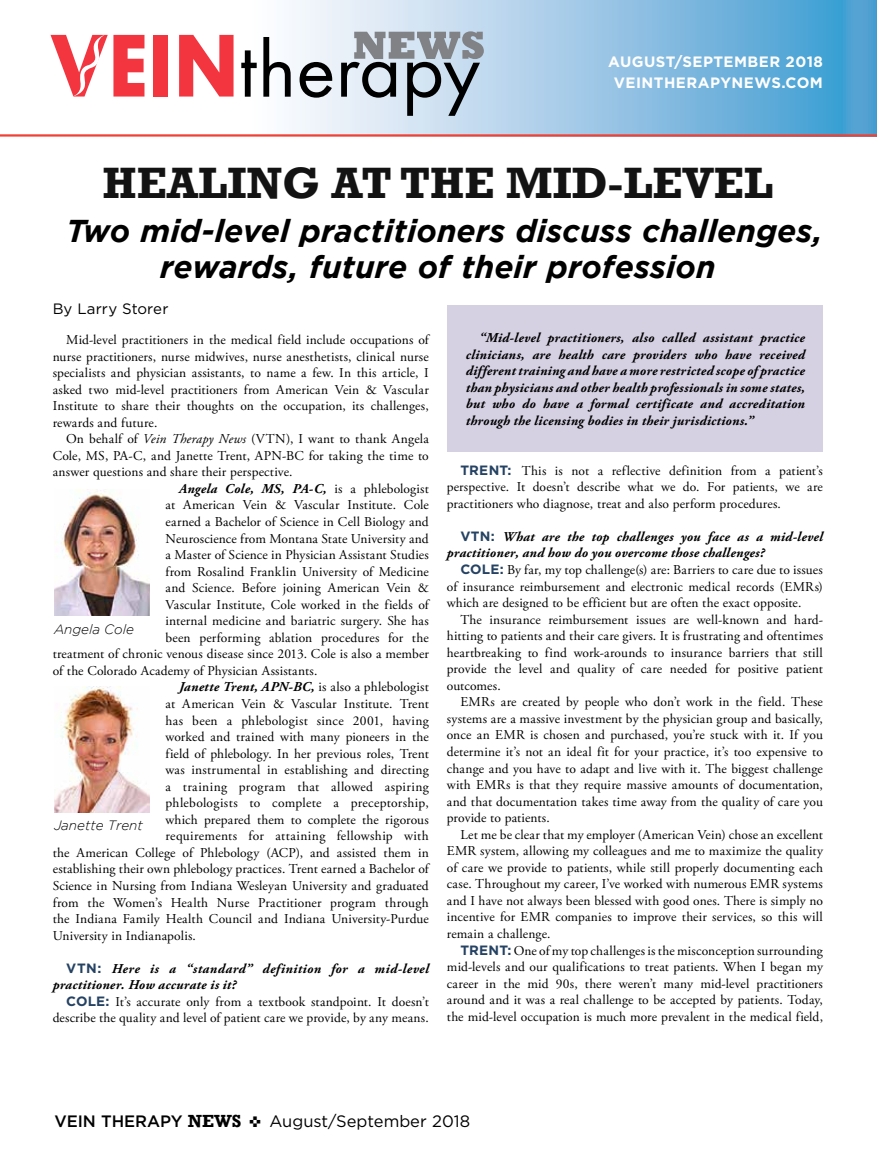
<style>
.page{position:relative;width:877px;height:1168px;background:#fff}
.page>*{position:absolute;margin:0;border:0;box-sizing:border-box;transform-origin:0 0}
.t1{font:700 45px "Rockwell";color:#131313}
.t2{font:italic 700 31.5px/36px "Gotham";color:#000;text-align:center}
.t3{font:16.5px "Gotham";color:#000}
.t4{font:500 16.5px "Gotham";letter-spacing:-.005em;color:#000}
.t5{font:700 15px/21px "Gotham";letter-spacing:.03em;color:#fff;text-align:center}
.t6{font:15px "Gotham";letter-spacing:.005em;color:#000}
.t7{font:13.5px/16.5px "Adobe Garamond Pro";letter-spacing:.01em;color:#000;text-align:justify}
.t8{font:italic 700 13.5px/16.5px "Adobe Garamond Pro";letter-spacing:.02em;color:#000}
.t9{font:13.5px "Adobe Garamond Pro";letter-spacing:.03em;color:#000}
.t10{font:italic 300 13.5px "Gotham";color:#000}
.s1{font-style:italic}
.s2{font-weight:400;font-style:normal}
.s3{font-family:"Gotham";font-style:normal;color:#254263}
.s4{font-family:"Gotham";font-weight:700;color:#254263}
.s5{font-family:"Rockwell";font-weight:700;font-size:18px}
</style>
<div class="page">
<svg style="left:292px;top:0;width:585px;height:134px;background:#91c2e3"></svg>
<hr style="left:0;top:134px;width:877px;height:3px;background:#ef4135">
<svg style="left:241px;top:50px;width:16px;height:47px"></svg>
<svg style="left:263px;top:37px;width:28px;height:60px"></svg>
<svg style="left:300px;top:62px;width:32px;height:36px"></svg>
<div style="left:153px;top:35px;width:15px;height:62px;background:#f33540"></div>
<svg style="left:179px;top:35px;width:55px;height:62px"></svg>
<svg style="left:51px;top:34px;width:93px;height:63px"></svg>
<svg style="left:341px;top:31px;width:143px;height:85px;background:#a0aab4"></svg>
<img style="left:54px;top:686px;width:95px;height:126px">
<img style="left:54px;top:490px;width:95px;height:126px">
<div style="left:448px;top:305px;width:375px;height:147px;background:#d6d0e3"></div>
<p class="t5" style="left:608px;top:51px;width:216px">AUGUST/SEPTEMBER 2018<br>VEINTHERAPYNEWS.COM</p>
<h1 class="t1" style="left:103px;top:156px;width:672px">HEALING AT THE MID-LEVEL</h1>
<h2 class="t2" style="left:66px;top:212px;width:758px">Two mid-level practitioners discuss challenges, rewards, future of their profession</h2>
<p class="t6" style="left:53px;top:299px;width:117px">By Larry Storer</p>
<p class="t7" style="left:53px;top:332px;width:378px;text-indent:14px">Mid-level practitioners in the medical field include occupations of nurse practitioners, nurse midwives, nurse anesthetists, clinical nurse specialists and physician assistants, to name a few. In this article, I asked two mid-level practitioners from American Vein &amp; Vascular Institute to share their thoughts on the occupation, its challenges, rewards and future.</p>
<p class="t7" style="left:66px;top:431px;width:364px">On behalf of <span class="s1">Vein Therapy News</span> (VTN), I want to thank Angela</p>
<p class="t7" style="left:53px;top:448px;width:378px">Cole, MS, PA-C, and Janette Trent, APN-BC for taking the time to</p>
<p class="t7" style="left:53px;top:464px;width:241px">answer questions and share their perspective.</p>
<p class="t8" style="left:179px;top:480px;width:251px">Angela Cole, MS, PA-C, <span class="s2">is a phlebologist</span></p>
<p class="t7" style="left:166px;top:497px;width:265px">at American Vein &amp; Vascular Institute. Cole</p>
<p class="t7" style="left:166px;top:514px;width:265px">earned a Bachelor of Science in Cell Biology and</p>
<p class="t7" style="left:166px;top:530px;width:265px">Neuroscience from Montana State University and</p>
<p class="t7" style="left:166px;top:547px;width:265px">a Master of Science in Physician Assistant Studies</p>
<p class="t7" style="left:166px;top:563px;width:265px">from Rosalind Franklin University of Medicine</p>
<p class="t7" style="left:166px;top:580px;width:265px">and Science. Before joining American Vein &amp;</p>
<p class="t7" style="left:166px;top:596px;width:265px">Vascular Institute, Cole worked in the fields of</p>
<p class="t7" style="left:166px;top:613px;width:265px">internal medicine and bariatric surgery. She has</p>
<p class="t7" style="left:166px;top:630px;width:265px">been performing ablation procedures for the</p>
<p class="t7" style="left:53px;top:646px;width:378px">treatment of chronic venous disease since 2013. Cole is also a member</p>
<p class="t7" style="left:53px;top:663px;width:266px">of the Colorado Academy of Physician Assistants.</p>
<p class="t8" style="left:179px;top:679px;width:251px">Janette Trent, APN-BC, <span class="s2">is also a phlebologist</span></p>
<p class="t7" style="left:166px;top:696px;width:265px">at American Vein &amp; Vascular Institute. Trent</p>
<p class="t7" style="left:166px;top:712px;width:265px">has been a phlebologist since 2001, having</p>
<p class="t7" style="left:166px;top:729px;width:265px">worked and trained with many pioneers in the</p>
<p class="t7" style="left:166px;top:745px;width:265px">field of phlebology. In her previous roles, Trent</p>
<p class="t7" style="left:166px;top:762px;width:265px">was instrumental in establishing and directing</p>
<p class="t9" style="left:166px;top:778px;width:265px">a training program that allowed aspiring</p>
<p class="t7" style="left:166px;top:795px;width:265px">phlebologists to complete a preceptorship,</p>
<p class="t7" style="left:166px;top:811px;width:265px">which prepared them to complete the rigorous</p>
<p class="t7" style="left:166px;top:828px;width:265px">requirements for attaining fellowship with</p>
<p class="t7" style="left:53px;top:844px;width:378px">the American College of Phlebology (ACP), and assisted them in</p>
<p class="t7" style="left:53px;top:861px;width:378px">establishing their own phlebology practices. Trent earned a Bachelor of</p>
<p class="t7" style="left:53px;top:878px;width:378px">Science in Nursing from Indiana Wesleyan University and graduated</p>
<p class="t7" style="left:53px;top:894px;width:378px">from the Women’s Health Nurse Practitioner program through</p>
<p class="t7" style="left:53px;top:911px;width:378px">the Indiana Family Health Council and Indiana University-Purdue</p>
<p class="t7" style="left:53px;top:927px;width:145px">University in Indianapolis.</p>
<p class="t8" style="left:53px;top:960px;width:378px;text-indent:14px"><span class="s3">VTN:</span> Here is a “standard” definition for a mid-level practitioner. How accurate is it?</p>
<p class="t7" style="left:53px;top:993px;width:378px;text-align:right"><span class="s4">COLE:</span> It’s accurate only from a textbook standpoint. It doesn’t describe the quality and level of patient care we provide, by any means.</p>
<p class="t8" style="left:466px;top:330px;width:341px;text-align:justify;text-indent:14px">“Mid-level practitioners, also called assistant practice clinicians, are health care providers who have received different training and have a more restricted scope of practice than physicians and other health professionals in some states, but who do have a formal certificate and accreditation through the licensing bodies in their jurisdictions.”</p>
<p class="t7" style="left:447px;top:462px;width:378px;text-indent:14px"><span class="s4">TRENT:</span> This is not a reflective definition from a patient’s perspective. It doesn’t describe what we do. For patients, we are practitioners who diagnose, treat and also perform procedures.</p>
<p class="t8" style="left:447px;top:528px;width:378px;text-indent:14px"><span class="s3">VTN:</span> What are the top challenges you face as a mid-level practitioner, and how do you overcome those challenges?</p>
<p class="t7" style="left:447px;top:562px;width:378px;text-indent:14px"><span class="s4">COLE:</span> By far, my top challenge(s) are: Barriers to care due to issues of insurance reimbursement and electronic medical records (EMRs) which are designed to be efficient but are often the exact opposite.</p>
<p class="t7" style="left:447px;top:611px;width:378px;text-indent:14px">The insurance reimbursement issues are well-known and hard&shy;hitting to patients and their care givers. It is frustrating and oftentimes heartbreaking to find work-arounds to insurance barriers that still provide the level and quality of care needed for positive patient outcomes.</p>
<p class="t7" style="left:447px;top:694px;width:378px;text-indent:14px">EMRs are created by people who don’t work in the field. These systems are a massive investment by the physician group and basically, once an EMR is chosen and purchased, you’re stuck with it. If you determine it’s not an ideal fit for your practice, it’s too expensive to change and you have to adapt and live with it. The biggest challenge with EMRs is that they require massive amounts of documentation, and that documentation takes time away from the quality of care you provide to patients.</p>
<p class="t7" style="left:447px;top:826px;width:378px;text-indent:14px">Let me be clear that my employer (American Vein) chose an excellent EMR system, allowing my colleagues and me to maximize the quality of care we provide to patients, while still properly documenting each case. Throughout my career, I’ve worked with numerous EMR systems and I have not always been blessed with good ones. There is simply no incentive for EMR companies to improve their services, so this will remain a challenge.</p>
<p class="t7" style="left:447px;top:942px;width:378px;text-indent:13px"><span class="s4">TRENT:</span> One of my top challenges is the misconception surrounding mid-levels and our qualifications to treat patients. When I began my career in the mid 90s, there weren’t many mid-level practitioners around and it was a real challenge to be accepted by patients. Today, the mid-level occupation is much more prevalent in the medical field,</p>
<p class="t10" style="left:54px;top:621px;width:82px">Angela Cole</p>
<p class="t10" style="left:54px;top:817px;width:90px">Janette Trent</p>
<p class="t4" style="left:54px;top:1110px;width:188px">VEIN THERAPY <span class="s5">NEWS</span></p>
<p class="t3" style="left:269px;top:1111px;width:202px">August/September 2018</p>
</div>
